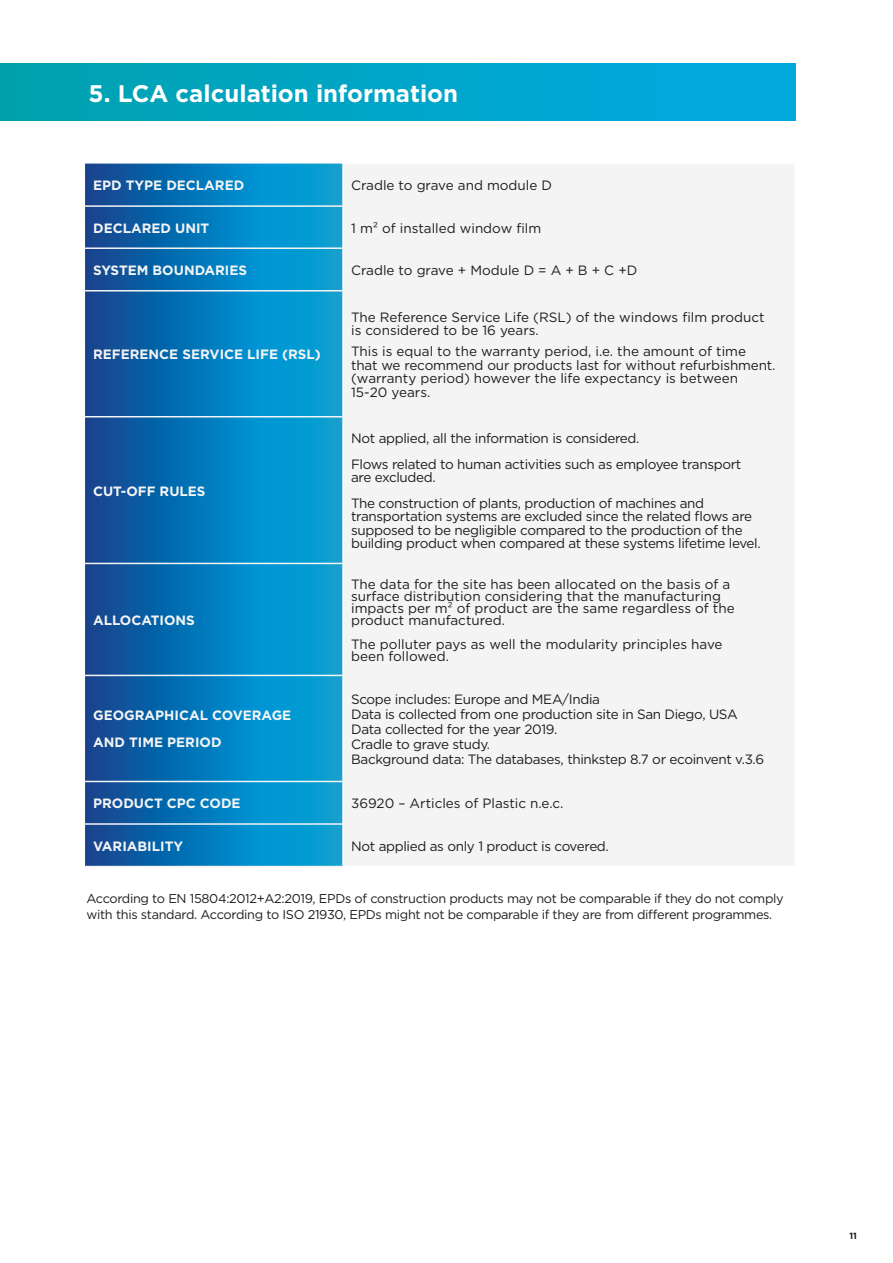
<style>
.page{position:relative;width:893px;height:1263px;background:#fff}
.page>*{position:absolute;margin:0;border:0;box-sizing:border-box;transform-origin:0 0}
.t1{font:700 24px "Gotham";color:#fff}
.t2{font:13.5px/13.5px "Gotham";color:#1d1d1b}
.t3{font:13.5px/13.5px "Gotham";letter-spacing:-.025em;color:#1d1d1b}
.Paragraphe_2{font:700 13.5px "Gotham";color:#f4f4f5}
.t4{font:12.75px/15.3px "Gotham";letter-spacing:-.025em;color:#1d1d1b}
.t5{font:700 9px "Gotham";color:#1d1d1b}
</style>
<div class="page">
<div style="left:0;top:63px;width:795px;height:57px;background:linear-gradient(to right,#00a2ae,#00a9e2)"></div>
<svg style="left:85px;top:164px;width:257px;height:702px;background:#067aba"></svg>
<div style="left:344px;top:165px;width:450px;height:700px;background:#f4f4f5"></div>
<hr style="left:85px;top:205px;width:257px;height:2px;background:#f4f4f5">
<hr style="left:344px;top:205px;width:450px;height:2px;background:#f4f4f5">
<hr style="left:85px;top:247px;width:257px;height:2px;background:#f4f4f5">
<hr style="left:344px;top:247px;width:450px;height:2px;background:#f4f4f5">
<hr style="left:85px;top:290px;width:257px;height:1px;background:#f4f4f5">
<hr style="left:344px;top:290px;width:450px;height:1px;background:#f4f4f5">
<hr style="left:85px;top:416px;width:257px;height:1px;background:#f4f4f5">
<hr style="left:344px;top:416px;width:450px;height:1px;background:#f4f4f5">
<hr style="left:85px;top:563px;width:257px;height:1px;background:#f4f4f5">
<hr style="left:344px;top:563px;width:450px;height:1px;background:#f4f4f5">
<hr style="left:85px;top:675px;width:257px;height:1px;background:#f4f4f5">
<hr style="left:344px;top:675px;width:450px;height:1px;background:#f4f4f5">
<hr style="left:85px;top:781px;width:257px;height:1px;background:#f4f4f5">
<hr style="left:344px;top:781px;width:450px;height:1px;background:#f4f4f5">
<hr style="left:85px;top:823px;width:257px;height:2px;background:#f4f4f5">
<hr style="left:85px;top:866px;width:257px;height:1px;background:#f4f4f5">
<hr style="left:344px;top:823px;width:450px;height:2px;background:#f4f4f5">
<p class="t1" style="left:89px;top:78px;width:371px">5. LCA calculation information</p>
<p class="Paragraphe_2" style="left:93px;top:176px;width:153px">EPD TYPE DECLARED</p>
<p class="t2" style="left:351px;top:178px;width:202px">Cradle to grave and module D</p>
<p class="Paragraphe_2" style="left:93px;top:219px;width:118px">DECLARED UNIT</p>
<p class="t2" style="left:351px;top:221px;width:192px">1 m² of installed window film</p>
<p class="Paragraphe_2" style="left:93px;top:261px;width:156px">SYSTEM BOUNDARIES</p>
<p class="t2" style="left:351px;top:263px;width:288px">Cradle to grave + Module D = A + B + C +D</p>
<p class="Paragraphe_2" style="left:93px;top:345px;width:229px">REFERENCE SERVICE LIFE (RSL)</p>
<p class="Paragraphe_2" style="left:93px;top:482px;width:114px">CUT-OFF RULES</p>
<p class="Paragraphe_2" style="left:93px;top:611px;width:103px">ALLOCATIONS</p>
<p class="Paragraphe_2" style="left:93px;top:707px;width:200px">GEOGRAPHICAL COVERAGE</p>
<p class="Paragraphe_2" style="left:93px;top:733px;width:130px">AND TIME PERIOD</p>
<p class="t2" style="left:351px;top:310px;width:415px">The Reference Service Life (RSL) of the windows film product is considered to be 16 years.</p>
<p class="t2" style="left:351px;top:344px;width:426px">This is equal to the warranty period, i.e. the amount of time that we recommend our products last for without refurbishment. (warranty period) however the life expectancy is between 15-20 years.</p>
<p class="t3" style="left:351px;top:431px;width:290px">Not applied, all the information is considered.</p>
<p class="t3" style="left:351px;top:457px;width:392px">Flows related to human activities such as employee transport are excluded.</p>
<p class="t3" style="left:351px;top:496px;width:411px">The construction of plants, production of machines and transportation systems are excluded since the related flows are supposed to be negligible compared to the production of the building product when compared at these systems lifetime level.</p>
<p class="t2" style="left:351px;top:578px;width:385px;line-height:12px">The data for the site has been allocated on the basis of a surface distribution considering that the manufacturing impacts per m² of product are the same regardless of the product manufactured.</p>
<p class="t2" style="left:351px;top:638px;width:373px;line-height:12px">The polluter pays as well the modularity principles have been followed.</p>
<p class="t3" style="left:351px;top:692px;width:250px">Scope includes: Europe and MEA/India</p>
<p class="t3" style="left:351px;top:707px;width:388px">Data is collected from one production site in San Diego, USA</p>
<p class="t3" style="left:351px;top:722px;width:208px">Data collected for the year 2019.</p>
<p class="t3" style="left:351px;top:737px;width:141px">Cradle to grave study.</p>
<p class="t3" style="left:351px;top:752px;width:415px">Background data: The databases, thinkstep 8.7 or ecoinvent v.3.6</p>
<p class="Paragraphe_2" style="left:93px;top:794px;width:149px">PRODUCT CPC CODE</p>
<p class="t2" style="left:351px;top:796px;width:214px">36920 – Articles of Plastic n.e.c.</p>
<p class="Paragraphe_2" style="left:93px;top:837px;width:91px">VARIABILITY</p>
<p class="t3" style="left:351px;top:839px;width:259px">Not applied as only 1 product is covered.</p>
<p class="t4" style="left:86px;top:891px;width:699px">According to EN 15804:2012+A2:2019, EPDs of construction products may not be comparable if they do not comply with this standard. According to ISO 21930, EPDs might not be comparable if they are from different programmes.</p>
<p class="t5" style="left:849px;top:1230px;width:9px">11</p>
</div>
